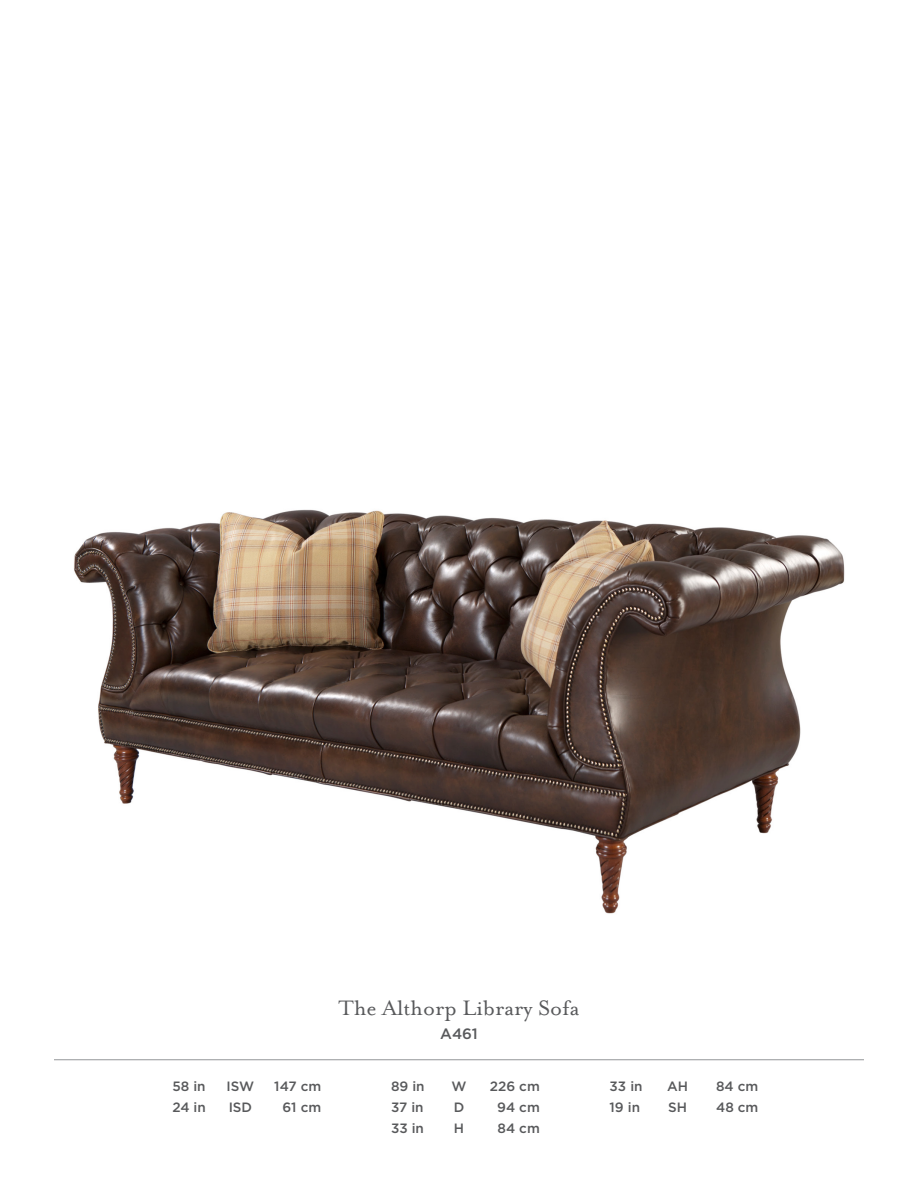
<style>
.page{position:relative;width:918px;height:1188px;background:#fff}
.page>*{position:absolute;margin:0;border:0;box-sizing:border-box;transform-origin:0 0}
.t1{font:24px "Mrs Eaves OT";color:#58595b}
.t2{font:300 15px "Gotham";color:#58595b}
.t3{font:300 13.5px "Gotham";color:#58595b}
</style>
<div class="page">
<hr style="left:54px;top:1060px;width:810px;height:1px;background:#939598">
<img style="left:74px;top:509px;width:771px;height:405px">
<p class="t3" style="left:172px;top:1078px;width:35px">58 in</p>
<p class="t3" style="left:227px;top:1078px;width:29px">ISW</p>
<p class="t3" style="left:274px;top:1078px;width:48px">147 cm</p>
<p class="t3" style="left:172px;top:1099px;width:35px">24 in</p>
<p class="t3" style="left:229px;top:1099px;width:25px">ISD</p>
<p class="t3" style="left:283px;top:1099px;width:40px">61 cm</p>
<p class="t1" style="left:339px;top:994px;width:242px">The Althorp Library Sofa</p>
<p class="t2" style="left:440px;top:1025px;width:39px">A461</p>
<p class="t3" style="left:391px;top:1078px;width:35px">89 in</p>
<p class="t3" style="left:452px;top:1078px;width:17px">W</p>
<p class="t3" style="left:490px;top:1078px;width:51px">226 cm</p>
<p class="t3" style="left:391px;top:1099px;width:34px">37 in</p>
<p class="t3" style="left:454px;top:1099px;width:12px">D</p>
<p class="t3" style="left:497px;top:1099px;width:44px">94 cm</p>
<p class="t3" style="left:391px;top:1120px;width:34px">33 in</p>
<p class="t3" style="left:454px;top:1120px;width:12px">H</p>
<p class="t3" style="left:498px;top:1120px;width:44px">84 cm</p>
<p class="t3" style="left:610px;top:1078px;width:34px">33 in</p>
<p class="t3" style="left:667px;top:1078px;width:22px">AH</p>
<p class="t3" style="left:716px;top:1078px;width:44px">84 cm</p>
<p class="t3" style="left:610px;top:1099px;width:32px">19 in</p>
<p class="t3" style="left:668px;top:1099px;width:20px">SH</p>
<p class="t3" style="left:716px;top:1099px;width:44px">48 cm</p>
</div>
